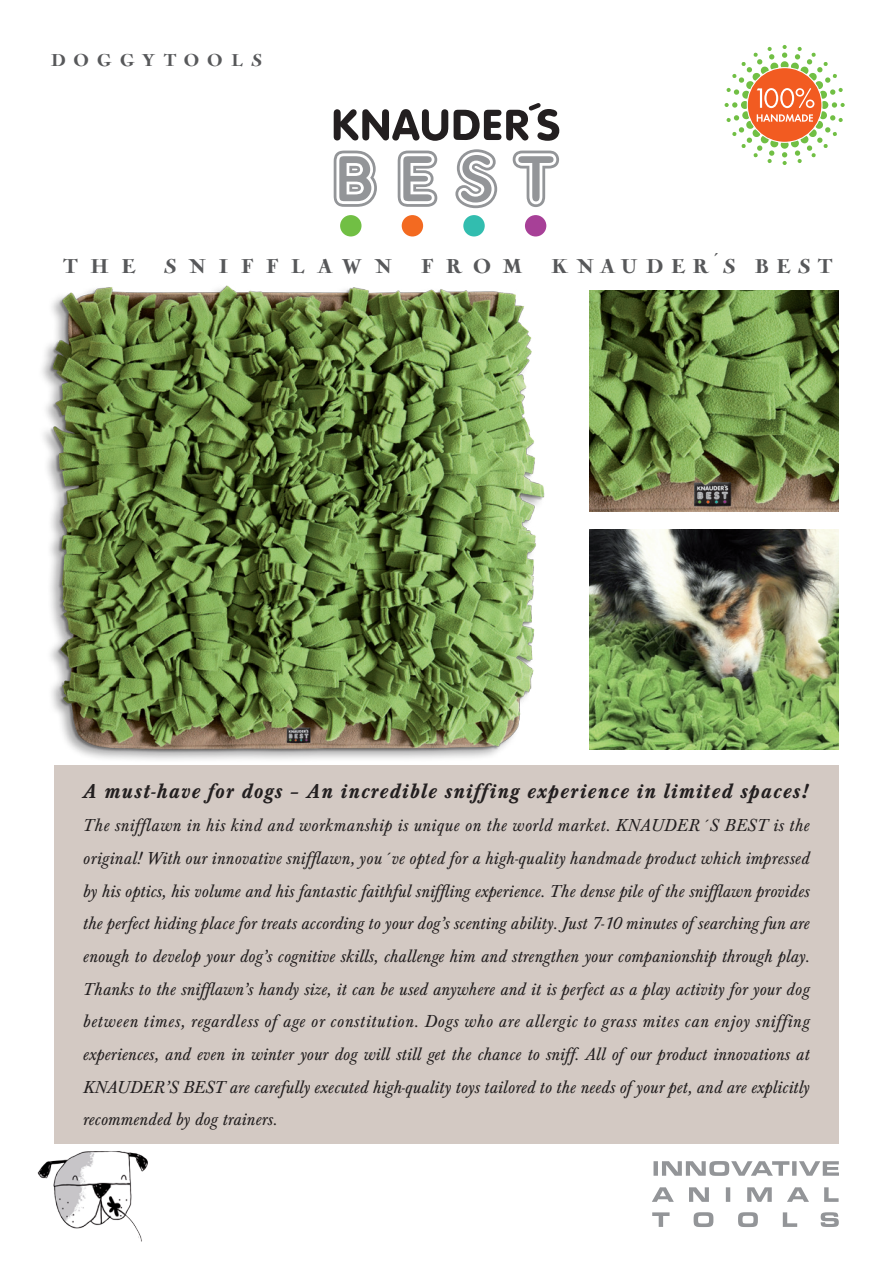
<style>
.page{position:relative;width:893px;height:1263px;background:#fff}
.page>*{position:absolute;margin:0;border:0;box-sizing:border-box;transform-origin:0 0}
.t1{font:italic 700 21px "Baskerville";letter-spacing:.065em;color:#231f20}
.t2{font:900 21px "Navajo";letter-spacing:.38em;color:#57585a}
.t3{font:900 21px "Navajo";letter-spacing:.6em;color:#57585a}
.t4{font:900 21px "Navajo";letter-spacing:.55em;color:#57585a}
.t5{font:italic 18px/32.7px "Baskerville";letter-spacing:.03em;color:#231f20;text-align:justify}
.t6{font:900 18px "Navajo";letter-spacing:.5em;color:#57585a}
</style>
<div class="page">
<svg style="left:652px;top:1212px;width:187px;height:15px"></svg>
<svg style="left:652px;top:1187px;width:187px;height:15px"></svg>
<svg style="left:653px;top:1161px;width:186px;height:15px"></svg>
<img style="left:37px;top:1151px;width:111px;height:91px">
<svg style="left:725px;top:45px;width:120px;height:120px"></svg>
<div style="left:525px;top:215px;width:21px;height:21px;background:#a74097;border-radius:50%"></div>
<div style="left:463px;top:215px;width:22px;height:21px;background:#32bdaf;border-radius:50%"></div>
<div style="left:402px;top:215px;width:21px;height:21px;background:#f36a21;border-radius:50%"></div>
<div style="left:340px;top:215px;width:21px;height:21px;background:#71bf44;border-radius:50%"></div>
<svg style="left:334px;top:149px;width:225px;height:59px"></svg>
<svg style="left:334px;top:103px;width:225px;height:38px"></svg>
<div style="left:54px;top:766px;width:785px;height:378px;background:#d3c9c3"></div>
<img style="left:42px;top:285px;width:506px;height:481px">
<img style="left:590px;top:291px;width:249px;height:220px">
<img style="left:590px;top:529px;width:249px;height:221px">
<p class="t6" style="left:50px;top:50px;width:213px">DOGGYTOOLS</p>
<p class="t4" style="left:63px;top:255px;width:73px">THE</p>
<p class="t3" style="left:164px;top:255px;width:229px">SNIFFLAWN</p>
<p class="t4" style="left:420px;top:255px;width:103px">FROM</p>
<p class="t2" style="left:551px;top:255px;width:283px">KNAUDER´S BEST</p>
<p class="t1" style="left:83px;top:779px;width:726px">A must-have for dogs – An incredible sniffing experience in limited spaces!</p>
<p class="t5" style="left:83px;top:809px;width:728px">The snifflawn in his kind and workmanship is unique on the world market. KNAUDER´S BEST is the</p>
<p class="t5" style="left:83px;top:842px;width:728px">original! With our innovative snifflawn, you´ve opted for a high-quality handmade product which impressed by his optics, his volume and his fantastic faithful sniffling experience. The dense pile of the snifflawn provides the perfect hiding place for treats according to your dog’s scenting ability. Just 7-10 minutes of searching fun are enough to develop your dog’s cognitive skills, challenge him and strengthen your companionship through play.<br>Thanks to the snifflawn’s handy size, it can be used anywhere and it is perfect as a play activity for your dog between times, regardless of age or constitution. Dogs who are allergic to grass mites can enjoy sniffing</p>
<p class="t5" style="left:83px;top:1038px;width:728px">experiences, and even in winter your dog will still get the chance to sniff. All of our product innovations at KNAUDER’S BEST are carefully executed high-quality toys tailored to the needs of your pet, and are explicitly recommended by dog trainers.</p>
</div>
